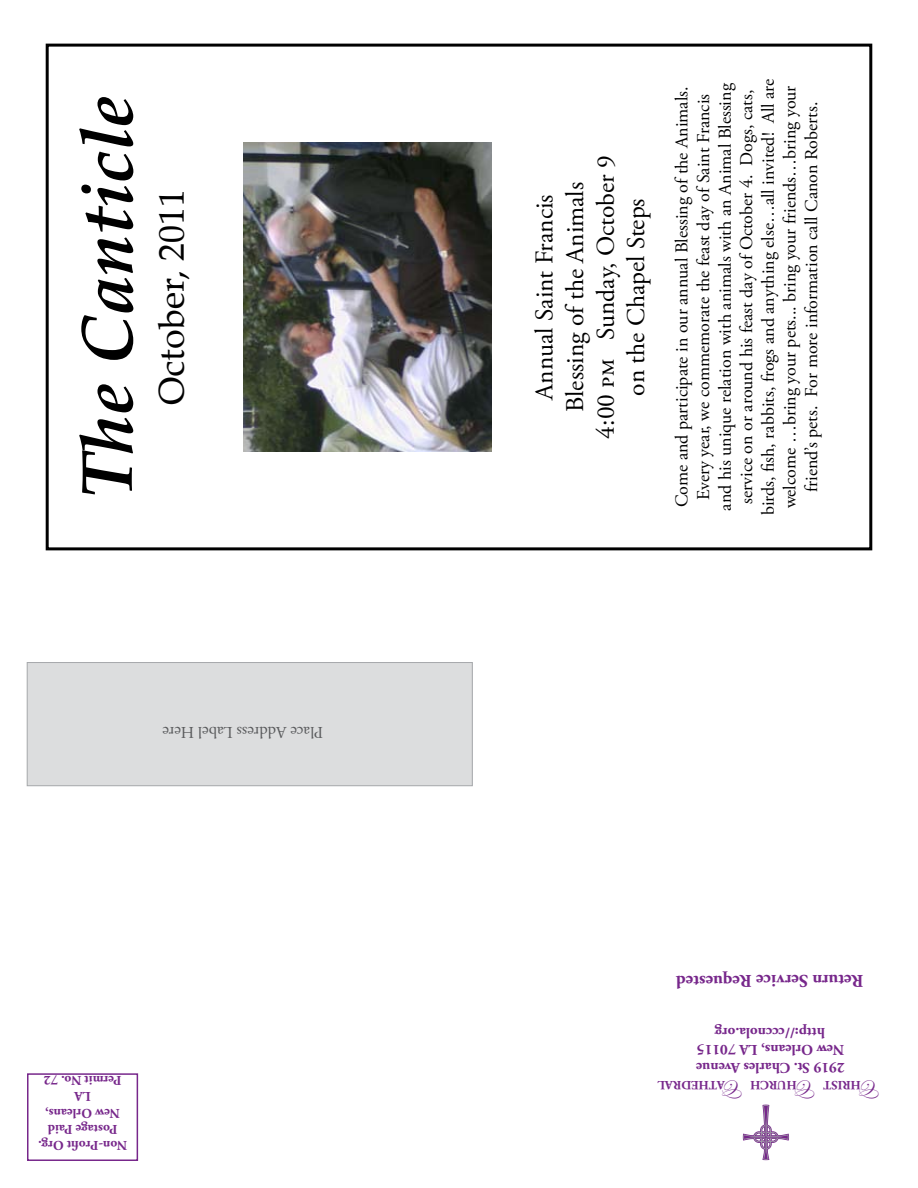
<style>
.page{position:relative;width:918px;height:1188px;background:#fff}
.page>*{position:absolute;margin:0;border:0;box-sizing:border-box;transform-origin:0 0}
.t1{font:italic 700 72px "Palatino Linotype";color:#000}
.t2{font:36px "Palatino Linotype";color:#000}
.t3{font:25.5px/30.6px "Adobe Garamond Pro";color:#000;text-align:center}
.t4{font:25.5px "Edwardian Script ITC";color:#77278b}
.t5{font:18px/21.6px "Adobe Garamond Pro";color:#000;text-align:center}
.t6{font:700 18px "Adobe Garamond Pro";color:#77278b}
.t7{font:16.5px "Adobe Garamond Pro";color:#58595b}
.t8{font:700 15px/18px "Adobe Garamond Pro";color:#77278b}
.t9{font:700 13.5px/16.2px "Adobe Garamond Pro";color:#77278b;text-align:center}
.t10{font:700 12.6px "Adobe Garamond Pro";color:#77278b}
</style>
<div class="page">
<div style="left:27px;top:663px;width:445px;height:123px;background:#dcddde"></div>
<div style="left:27px;top:662px;width:446px;height:124px;border:1px solid #a7a9ac"></div>
<div style="left:46px;top:44px;width:826px;height:506px;border:3px solid #000"></div>
<svg style="left:743px;top:1104px;width:46px;height:56px"></svg>
<div style="left:27px;top:1073px;width:111px;height:88px;border:2px solid #77278b"></div>
<img style="left:243px;top:142px;width:249px;height:310px">
<p class="t5" style="left:672px;top:515px;width:438px;rotate:-90deg">Come and participate in our annual Blessing of the Animals.<br>Every year, we commemorate the feast day of Saint Francis<br>and his unique relation with animals with an Animal Blessing service on or around his feast day of October 4. Dogs, cats, birds, fish, rabbits, frogs and anything else…all invited! All are welcome …bring your pets... bring your friends…bring your</p>
<h1 class="t1" style="left:56px;top:499px;width:405px;rotate:-90deg">The Canticle</h1>
<p class="t5" style="left:801px;top:492px;width:392px;rotate:-90deg">friend’s pets. For more information call Canon Roberts.</p>
<h3 class="t3" style="left:530px;top:439px;width:285px;rotate:-90deg">Annual Saint Francis<br>Blessing of the Animals<br>4:00 pm Sunday, October 9 on the Chapel Steps</h3>
<h2 class="t2" style="left:146px;top:405px;width:217px;rotate:-90deg">October, 2011</h2>
<p class="t7" style="left:323px;top:742px;width:162px;rotate:180deg">Place Address Label Here</p>
<p class="t9" style="left:127px;top:1153px;width:90px;rotate:-180deg">Non-Profit Org.<br>Postage Paid<br>New Orleans,<br>LA<br>Permit No. 72</p>
<p class="t6" style="left:864px;top:992px;width:189px;rotate:180deg">Return Service Requested</p>
<p class="t8" style="left:825px;top:1041px;width:112px;rotate:-180deg">http://cccnola.org</p>
<p class="t8" style="left:845px;top:1076px;width:150px;rotate:-180deg">2919 St. Charles Avenue<br>New Orleans, LA 70115</p>
<h3 class="t4" style="left:746px;top:1102px;width:22px;rotate:-180deg">C</h3>
<p class="t10" style="left:797px;top:1092px;width:48px;rotate:-180deg">hurch</p>
<h3 class="t4" style="left:819px;top:1102px;width:22px;rotate:-180deg">C</h3>
<p class="t10" style="left:861px;top:1092px;width:39px;rotate:-180deg">hrist</p>
<h3 class="t4" style="left:883px;top:1102px;width:22px;rotate:-180deg">C</h3>
<p class="t10" style="left:725px;top:1092px;width:69px;rotate:-180deg">athedral</p>
</div>
